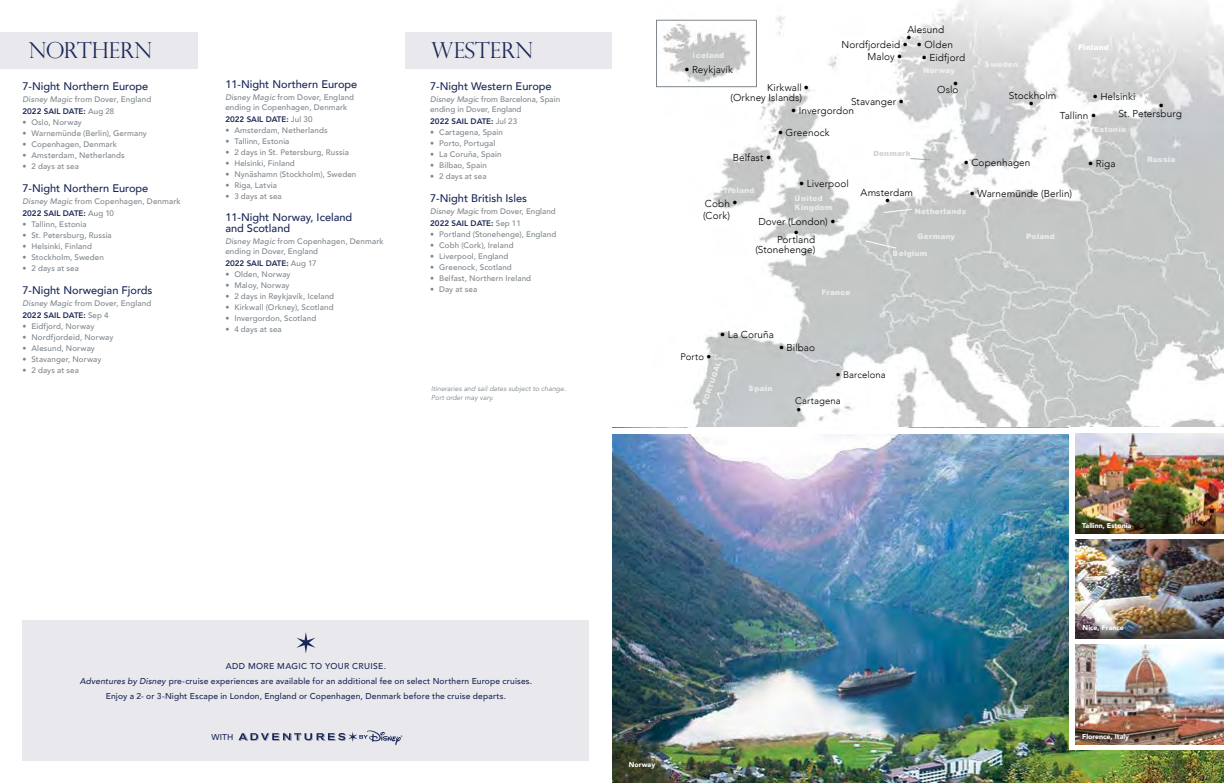
<style>
.page{position:relative;width:1224px;height:783px;background:#fff}
.page>*{position:absolute;margin:0;border:0;box-sizing:border-box;transform-origin:0 0}
.t1{font:300 22px "Perpetua Titling MT Std";color:#1a2857}
.t2{font:500 11px/11px "Avenir";color:#1a2857}
.t3{font:300 10px/10px "Avenir";letter-spacing:.01em;color:#000}
.t4{font:300 9.5px "Avenir";letter-spacing:.01em;color:#000}
.t5{font:500 8.5px/15px "Avenir";letter-spacing:.02em;color:#1a2857;text-align:center}
.t6{font:500 8px/12px "Avenir";letter-spacing:.015em;color:#7e868c}
.t7{font:800 8px "Avenir";color:#1a2857}
.t8{font:900 7.5px/9px "Arial";letter-spacing:.02em;color:#fff}
.t9{font:900 7.5px "Arial";letter-spacing:.025em;color:#a7a9ac}
.t10{font:italic 7px/8.4px "Avenir";color:#7e868c}
.t11{font:900 7px "Avenir";color:#fff}
.t12{font:900 7px "Arial";color:#fff}
.s1{font-style:italic}
.s2{font-weight:800;color:#1a2857}
.s3{font-weight:500;color:#7e868c}
.s4{font-family:"Avenir LT Std"}
</style>
<div class="page">
<div style="left:22px;top:620px;width:568px;height:140px;background:#e9e8ec"></div>
<svg style="left:296px;top:632px;width:20px;height:22px"></svg>
<svg style="left:239px;top:730px;width:164px;height:16px"></svg>
<img style="left:612px;top:0;width:612px;height:428px">
<img style="left:612px;top:434px;width:612px;height:349px">
<div style="left:656px;top:20px;width:101px;height:67px;border:1px solid #7e868c"></div>
<svg style="left:883px;top:208px;width:30px;height:6px"></svg>
<svg style="left:865px;top:240px;width:32px;height:9px"></svg>
<svg style="left:909px;top:157px;width:22px;height:4px"></svg>
<div style="left:0;top:32px;width:197px;height:36px;background:#e9e8ec"></div>
<div style="left:406px;top:32px;width:206px;height:36px;background:#e9e8ec"></div>
<svg style="left:1070px;top:433px;width:154px;height:317px"></svg>
<img style="left:1076px;top:539px;width:148px;height:100px">
<img style="left:1076px;top:434px;width:148px;height:99px">
<img style="left:1076px;top:645px;width:148px;height:99px">
<div style="left:612px;top:428px;width:459px;height:6px;background:#fff"></div>
<h1 class="t1" style="left:29px;top:37px;width:125px">NORTHERN</h1>
<h2 class="t2" style="left:22px;top:80px;width:127px">7-Night Northern Europe</h2>
<p class="t6" style="left:22px;top:93px;width:130px"><span class="s1">Disney Magic</span> from Dover, England<br><span class="s2">2022 SAIL DATE:</span> Aug 28</p>
<p class="t6" style="left:22px;top:116px;width:61px">• Oslo, Norway</p>
<p class="t6" style="left:22px;top:127px;width:126px">• Warnemünde (Berlin), Germany</p>
<p class="t6" style="left:22px;top:138px;width:96px">• Copenhagen, Denmark</p>
<p class="t6" style="left:22px;top:149px;width:104px">• Amsterdam, Netherlands</p>
<p class="t6" style="left:22px;top:160px;width:58px">• 2 days at sea</p>
<h2 class="t2" style="left:22px;top:182px;width:127px">7-Night Northern Europe</h2>
<p class="t6" style="left:22px;top:195px;width:160px"><span class="s1">Disney Magic</span> from Copenhagen, Denmark<br><span class="s2">2022 SAIL DATE:</span> Aug 10</p>
<p class="t6" style="left:22px;top:218px;width:66px">• Tallinn, Estonia</p>
<p class="t6" style="left:22px;top:229px;width:91px">• St. Petersburg, Russia</p>
<p class="t6" style="left:22px;top:240px;width:71px">• Helsinki, Finland</p>
<p class="t6" style="left:22px;top:251px;width:83px">• Stockholm, Sweden</p>
<p class="t6" style="left:22px;top:262px;width:58px">• 2 days at sea</p>
<h2 class="t2" style="left:22px;top:284px;width:131px">7-Night Norwegian Fjords</h2>
<p class="t6" style="left:22px;top:297px;width:130px"><span class="s1">Disney Magic</span> from Dover, England<br><span class="s2">2022 SAIL DATE:</span> Sep 4</p>
<p class="t6" style="left:22px;top:320px;width:73px">• Eidfjord, Norway</p>
<p class="t6" style="left:22px;top:331px;width:92px">• Nordfjordeid, Norway</p>
<p class="t6" style="left:22px;top:342px;width:74px">• Alesund, Norway</p>
<p class="t6" style="left:22px;top:353px;width:80px">• Stavanger, Norway</p>
<p class="t6" style="left:22px;top:364px;width:58px">• 2 days at sea</p>
<h2 class="t2" style="left:225px;top:78px;width:134px">11-Night Northern Europe</h2>
<p class="t6" style="left:225px;top:92px;width:130px;line-height:10px"><span class="s1">Disney Magic</span> from Dover, England ending in Copenhagen, Denmark</p>
<p class="t7" style="left:225px;top:113px;width:89px">2022 SAIL DATE: <span class="s3">Jul 30</span></p>
<p class="t6" style="left:225px;top:124px;width:104px">• Amsterdam, Netherlands</p>
<p class="t6" style="left:225px;top:135px;width:66px">• Tallinn, Estonia</p>
<p class="t6" style="left:225px;top:146px;width:125px">• 2 days in St. Petersburg, Russia</p>
<p class="t6" style="left:225px;top:157px;width:71px">• Helsinki, Finland</p>
<p class="t6" style="left:225px;top:168px;width:133px">• Nynäshamn (Stockholm), Sweden</p>
<p class="t6" style="left:225px;top:179px;width:53px">• Riga, Latvia</p>
<p class="t6" style="left:225px;top:190px;width:58px">• 3 days at sea</p>
<h2 class="t2" style="left:225px;top:211px;width:128px">11-Night Norway, Iceland and Scotland</h2>
<p class="t6" style="left:225px;top:236px;width:160px;line-height:10px"><span class="s1">Disney Magic</span> from Copenhagen, Denmark ending in Dover, England</p>
<p class="t7" style="left:225px;top:257px;width:93px">2022 SAIL DATE: <span class="s3">Aug 17</span></p>
<p class="t6" style="left:225px;top:268px;width:67px">• Olden, Norway</p>
<p class="t6" style="left:225px;top:279px;width:66px">• Maloy, Norway</p>
<p class="t6" style="left:225px;top:290px;width:110px">• 2 days in Reykjavík, Iceland</p>
<p class="t6" style="left:225px;top:301px;width:110px">• Kirkwall (Orkney), Scotland</p>
<p class="t6" style="left:225px;top:312px;width:92px">• Invergordon, Scotland</p>
<p class="t6" style="left:225px;top:323px;width:58px">• 4 days at sea</p>
<h1 class="t1" style="left:431px;top:37px;width:104px">WESTERN</h1>
<h2 class="t2" style="left:430px;top:80px;width:123px">7-Night Western Europe</h2>
<p class="t6" style="left:430px;top:94px;width:131px;line-height:10px"><span class="s1">Disney Magic</span> from Barcelona, Spain ending in Dover, England</p>
<p class="t7" style="left:430px;top:115px;width:88px">2022 SAIL DATE: <span class="s3">Jul 23</span></p>
<p class="t6" style="left:430px;top:126px;width:74px">• Cartagena, Spain</p>
<p class="t6" style="left:430px;top:137px;width:67px">• Porto, Portugal</p>
<p class="t6" style="left:430px;top:148px;width:73px">• La Coruña, Spain</p>
<p class="t6" style="left:430px;top:159px;width:58px">• Bilbao, Spain</p>
<p class="t6" style="left:430px;top:170px;width:58px">• 2 days at sea</p>
<h2 class="t2" style="left:430px;top:192px;width:98px">7-Night British Isles</h2>
<p class="t6" style="left:430px;top:205px;width:127px"><span class="s1">Disney Magic</span> from Dover, England<br><span class="s2">2022 SAIL DATE:</span> Sep 11</p>
<p class="t6" style="left:430px;top:228px;width:128px">• Portland (Stonehenge), England</p>
<p class="t6" style="left:430px;top:239px;width:85px">• Cobh (Cork), Ireland</p>
<p class="t6" style="left:430px;top:250px;width:80px">• Liverpool, England</p>
<p class="t6" style="left:430px;top:261px;width:83px">• Greenock, Scotland</p>
<p class="t6" style="left:430px;top:272px;width:102px">• Belfast, Northern Ireland</p>
<p class="t6" style="left:430px;top:283px;width:49px">• Day at sea</p>
<p class="t10" style="left:431px;top:385px;width:136px">Itineraries and sail dates subject to change.<br>Port order may vary.</p>
<p class="t5" style="left:80px;top:658px;width:454px">ADD MORE MAGIC TO YOUR CRUISE.<br><span class="s1">Adventures by Disney</span> pre-cruise experiences are available for an additional fee on select Northern Europe cruises.<br>Enjoy a 2- or 3-Night Escape in London, England or Copenhagen, Denmark before the cruise departs.</p>
<p class="t5" style="left:211px;top:729px;width:24px">WITH</p>
<p class="t8" style="left:693px;top:51px;width:33px">Iceland</p>
<p class="t3" style="left:685px;top:64px;width:50px">• Reykjavík</p>
<p class="t3" style="left:907px;top:25px;width:38px">Alesund</p>
<p class="t3" style="left:907px;top:33px;width:6px">•</p>
<p class="t3" style="left:917px;top:39px;width:38px">• Olden</p>
<p class="t3" style="left:868px;top:39px;width:42px;line-height:11.7px;text-indent:-26px">Nordfjordeid •<br>Maloy •</p>
<p class="t3" style="left:922px;top:52px;width:45px">• Eidfjord</p>
<p class="t8" style="left:923px;top:66px;width:34px">Norway</p>
<p class="t3" style="left:730px;top:83px;width:80px;text-indent:37px">Kirkwall• (Orkney Islands)</p>
<p class="t3" style="left:851px;top:97px;width:54px">Stavanger •</p>
<p class="t3" style="left:791px;top:105px;width:64px">• Invergordon</p>
<p class="t3" style="left:778px;top:128px;width:53px">• Greenock</p>
<p class="t3" style="left:953px;top:78px;width:6px">•</p>
<p class="t3" style="left:937px;top:84px;width:23px">Oslo</p>
<p class="t8" style="left:985px;top:59px;width:35px">Sweden</p>
<p class="t8" style="left:1078px;top:42px;width:32px">Finland</p>
<p class="t3" style="left:1009px;top:91px;width:49px;line-height:8px;text-align:center">Stockholm •</p>
<p class="t3" style="left:1060px;top:87px;width:77px;line-height:19.4px;text-indent:33px">• Helsinki<br>Tallinn •</p>
<p class="t3" style="left:1159px;top:100px;width:6px">•</p>
<p class="t3" style="left:1118px;top:109px;width:65px">St. Petersburg</p>
<p class="t8" style="left:1094px;top:125px;width:33px">Estonia</p>
<p class="t3" style="left:733px;top:153px;width:40px">Belfast •</p>
<p class="t8" style="left:725px;top:186px;width:31px">Ireland</p>
<p class="t3" style="left:799px;top:179px;width:51px">• Liverpool</p>
<p class="t3" style="left:703px;top:198px;width:28px;line-height:12px">Cobh (Cork)</p>
<p class="t3" style="left:732px;top:197px;width:6px">•</p>
<p class="t8" style="left:795px;top:193px;width:39px">United<br>Kingdom</p>
<p class="t3" style="left:758px;top:217px;width:78px">Dover (London) •</p>
<p class="t3" style="left:794px;top:228px;width:6px">•</p>
<p class="t3" style="left:755px;top:235px;width:61px;text-align:right">Portland (Stonehenge)</p>
<p class="t9" style="left:873px;top:148px;width:39px">Denmark</p>
<p class="t3" style="left:861px;top:189px;width:54px;line-height:7.4px;text-align:center">Amsterdam •</p>
<p class="t3" style="left:964px;top:158px;width:68px">• Copenhagen</p>
<p class="t3" style="left:970px;top:189px;width:104px">• Warnem<span class="s4">ü</span>nde (Berlin)</p>
<p class="t8" style="left:915px;top:207px;width:53px">Netherlands</p>
<p class="t8" style="left:917px;top:231px;width:39px">Germany</p>
<p class="t8" style="left:893px;top:249px;width:36px">Belgium</p>
<p class="t8" style="left:1026px;top:232px;width:30px">Poland</p>
<p class="t8" style="left:822px;top:288px;width:30px">France</p>
<p class="t3" style="left:720px;top:329px;width:55px">• La Coruña</p>
<p class="t4" style="left:681px;top:351px;width:32px">Porto •</p>
<p class="t12" style="left:700px;top:402px;width:46px;rotate:-71deg">PORTUGAL</p>
<p class="t3" style="left:779px;top:343px;width:38px">• Bilbao</p>
<p class="t8" style="left:749px;top:384px;width:25px">Spain</p>
<p class="t4" style="left:836px;top:369px;width:51px">• Barcelona</p>
<p class="t4" style="left:795px;top:395px;width:47px">Cartagena</p>
<p class="t4" style="left:797px;top:404px;width:6px">•</p>
<p class="t3" style="left:1088px;top:159px;width:29px">• Riga</p>
<p class="t8" style="left:1147px;top:155px;width:30px">Russia</p>
<p class="t11" style="left:629px;top:759px;width:28px">Norway</p>
<p class="t11" style="left:1082px;top:519px;width:51px">Tallinn, Estonia</p>
<p class="t11" style="left:1083px;top:622px;width:43px">Nice, France</p>
<p class="t11" style="left:1082px;top:731px;width:48px">Florence, Italy</p>
</div>
